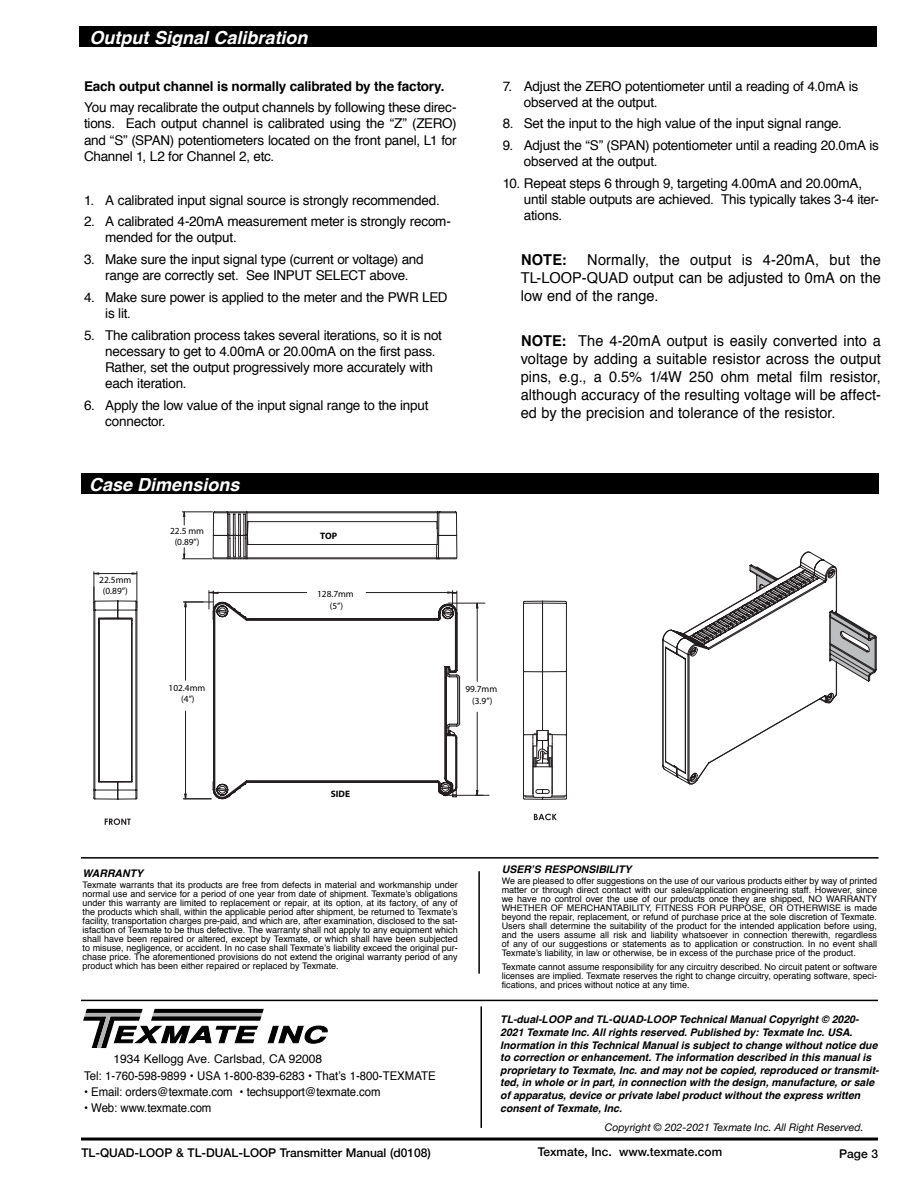
<style>
.page{position:relative;width:918px;height:1188px;background:#fff}
.page>*{position:absolute;margin:0;border:0;box-sizing:border-box;transform-origin:0 0}
.t1{font:italic 700 18px "Helvetica";color:#fff}
.t2{font:15px/18px "Helvetica";letter-spacing:.005em;color:#000;text-align:justify}
.t3{font:700 15px "Helvetica";color:#000}
.t4{font:13.5px/16.2px "Helvetica";letter-spacing:-.015em;color:#000}
.t5{font:700 13.5px "Helvetica";letter-spacing:-.015em;color:#000}
.t6{font:12px/16.2px "Helvetica";letter-spacing:-.01em;color:#000}
.t7{font:500 12px "Helvetica Neue";color:#000}
.t8{font:12px "Helvetica";letter-spacing:-.01em;color:#000;scale:.95 1}
.t9{font:italic 700 10.5px/12.6px "Helvetica";color:#000}
.t10{font:italic 10.5px "Helvetica Neue";color:#000}
.t11{font:9.45px/11.2px "Myriad Pro";color:#000;text-align:center}
.t12{font:9.3px/11.2px "Myriad Pro";color:#000;text-align:center}
.t13{font:700 9.3px "Myriad Pro";color:#000}
.t14{font:9px/9px "Helvetica";color:#000;text-align:justify}
.s1{font-weight:700}
</style>
<div class="page">
<hr style="left:81px;top:1138px;width:797px;height:3px;background:#000">
<div style="left:81px;top:473px;width:797px;height:21px;background:#000"></div>
<svg style="left:662px;top:551px;width:215px;height:234px"></svg>
<svg style="left:534px;top:814px;width:23px;height:6px"></svg>
<hr style="left:566px;top:612px;width:1px;height:58px;background:#231f20">
<hr style="left:566px;top:671px;width:1px;height:63px;background:#231f20">
<hr style="left:523px;top:671px;width:1px;height:63px;background:#231f20">
<hr style="left:542px;top:612px;width:1px;height:118px;background:#231f20">
<hr style="left:523px;top:612px;width:1px;height:58px;background:#231f20">
<svg style="left:523px;top:670px;width:44px;height:2px"></svg>
<svg style="left:523px;top:730px;width:44px;height:70px"></svg>
<svg style="left:523px;top:601px;width:44px;height:11px"></svg>
<svg style="left:105px;top:818px;width:26px;height:7px"></svg>
<hr style="left:94px;top:572px;width:1px;height:36px;background:#231f20">
<hr style="left:137px;top:572px;width:1px;height:36px;background:#231f20">
<hr style="left:94px;top:573px;width:43px;height:1px;background:#231f20">
<svg style="left:93px;top:587px;width:45px;height:213px"></svg>
<svg style="left:213px;top:602px;width:247px;height:197px"></svg>
<hr style="left:366px;top:592px;width:87px;height:1px;background:#231f20">
<hr style="left:209px;top:592px;width:98px;height:1px;background:#231f20">
<svg style="left:448px;top:591px;width:10px;height:20px"></svg>
<hr style="left:185px;top:602px;width:1px;height:78px;background:#231f20">
<hr style="left:185px;top:711px;width:1px;height:88px;background:#231f20">
<svg style="left:184px;top:794px;width:27px;height:6px"></svg>
<svg style="left:184px;top:591px;width:34px;height:18px"></svg>
<hr style="left:445px;top:795px;width:38px;height:1px;background:#231f20">
<hr style="left:449px;top:603px;width:36px;height:1px;background:#231f20">
<hr style="left:477px;top:603px;width:1px;height:78px;background:#231f20">
<hr style="left:477px;top:712px;width:1px;height:83px;background:#231f20">
<svg style="left:475px;top:790px;width:14px;height:6px"></svg>
<hr style="left:182px;top:512px;width:31px;height:1px;background:#231f20">
<hr style="left:182px;top:559px;width:30px;height:1px;background:#231f20">
<svg style="left:183px;top:548px;width:2px;height:11px"></svg>
<svg style="left:183px;top:512px;width:2px;height:13px"></svg>
<svg style="left:212px;top:511px;width:246px;height:49px"></svg>
<hr style="left:81px;top:1000px;width:797px;height:1px;background:#000">
<hr style="left:81px;top:857px;width:798px;height:2px;background:#000">
<hr style="left:478px;top:871px;width:2px;height:103px;background:#000">
<div style="left:80px;top:27px;width:797px;height:20px;background:#000"></div>
<hr style="left:481px;top:1006px;width:1px;height:122px;background:#000">
<svg style="left:83px;top:1009px;width:245px;height:39px"></svg>
<h1 class="t1" style="left:90px;top:23px;width:219px">Output Signal Calibration</h1>
<h3 class="t5" style="left:84px;top:75px;width:362px">Each output channel is normally calibrated by the factory.</h3>
<h3 class="t4" style="left:84px;top:100px;width:374px;text-align:justify">You may recalibrate the output channels by following these direc&shy;tions. Each output channel is calibrated using the “Z” (ZERO) and “S” (SPAN) potentiometers located on the front panel, L1 for Channel 1, L2 for Channel 2, etc.</h3>
<h3 class="t4" style="left:84px;top:192px;width:355px">1. A calibrated input signal source is strongly recommended.</h3>
<h3 class="t4" style="left:105px;top:214px;width:347px;text-indent:-21px">2. A calibrated 4-20mA measurement meter is strongly recom&shy;mended for the output.</h3>
<h3 class="t4" style="left:84px;top:252px;width:341px;text-align:center">3. Make sure the input signal type (current or voltage) and range are correctly set. See INPUT SELECT above.</h3>
<h3 class="t4" style="left:105px;top:289px;width:344px;text-indent:-21px">4. Make sure power is applied to the meter and the PWR LED is lit.</h3>
<h3 class="t4" style="left:105px;top:327px;width:338px;text-indent:-21px">5. The calibration process takes several iterations, so it is not necessary to get to 4.00mA or 20.00mA on the first pass.<br>Rather, set the output progressively more accurately with each iteration.</h3>
<h3 class="t4" style="left:105px;top:397px;width:325px;text-indent:-21px">6. Apply the low value of the input signal range to the input connector.</h3>
<h1 class="t1" style="left:89px;top:469px;width:152px">Case Dimensions</h1>
<p class="t11" style="left:99px;top:574px;width:34px">22.5mm (0.89”)</p>
<p class="t12" style="left:170px;top:525px;width:35px">22.5 mm (0.89”)</p>
<p class="t13" style="left:320px;top:529px;width:18px">TOP</p>
<p class="t12" style="left:317px;top:589px;width:38px">128.7mm (5”)</p>
<h3 class="t4" style="left:524px;top:78px;width:336px;text-indent:-21px">7. Adjust the ZERO potentiometer until a reading of 4.0mA is observed at the output.</h3>
<h3 class="t4" style="left:503px;top:116px;width:338px">8. Set the input to the high value of the input signal range.</h3>
<h3 class="t4" style="left:524px;top:138px;width:357px;text-indent:-21px">9. Adjust the “S” (SPAN) potentiometer until a reading 20.0mA is observed at the output.</h3>
<h3 class="t4" style="left:524px;top:175px;width:357px;text-indent:-21px">10. Repeat steps 6 through 9, targeting 4.00mA and 20.00mA, until stable outputs are achieved. This typically takes 3-4 iter&shy;ations.</h3>
<h2 class="t3" style="left:521px;top:248px;width:47px">NOTE:</h2>
<h2 class="t2" style="left:521px;top:251px;width:362px;text-indent:67px">Normally, the output is 4-20mA, but the TL-LOOP-QUAD output can be adjusted to 0mA on the low end of the range.</h2>
<p class="t2" style="left:521px;top:332px;width:362px"><span class="s1">NOTE:</span> The 4-20mA output is easily converted into a voltage by adding a suitable resistor across the output pins, e.g., a 0.5% 1/4W 250 ohm metal film resistor, although accuracy of the resulting voltage will be affect&shy;ed by the precision and tolerance of the resistor.</p>
<p class="t12" style="left:169px;top:682px;width:38px">102.4mm (4”)</p>
<p class="t12" style="left:465px;top:684px;width:33px">99.7mm (3.9”)</p>
<p class="t13" style="left:331px;top:788px;width:21px">SIDE</p>
<p class="t9" style="left:83px;top:867px;width:62px">WARRANTY</p>
<p class="t14" style="left:83px;top:880px;width:377px">Texmate warrants that its products are free from defects in material and workmanship under normal use and service for a period of one year from date of shipment. Texmate’s obligations under this warranty are limited to replacement or repair, at its option, at its factory, of any of the products which shall, within the applicable period after shipment, be returned to Texmate’s facility, transportation charges pre-paid, and which are, after examination, disclosed to the sat&shy;isfaction of Texmate to be thus defective. The warranty shall not apply to any equipment which shall have been repaired or altered, except by Texmate, or which shall have been subjected to misuse, negligence, or accident. In no case shall Texmate’s liability exceed the original pur&shy;chase price. The aforementioned provisions do not extend the original warranty period of any product which has been either repaired or replaced by Texmate.</p>
<h3 class="t6" style="left:84px;top:1051px;width:353px;text-indent:29px">1934 Kellogg Ave. Carlsbad, CA 92008<br>Tel: 1-760-598-9899 • USA 1-800-839-6283 • That’s 1-800-TEXMATE</h3>
<h3 class="t8" style="left:84px;top:1082px;width:314px">• Email: orders@texmate.com • techsupport@texmate.com</h3>
<h3 class="t8" style="left:84px;top:1099px;width:136px">• Web: www.texmate.com</h3>
<p class="t9" style="left:502px;top:863px;width:131px">USER’S RESPONSIBILITY</p>
<p class="t14" style="left:502px;top:877px;width:377px">We are pleased to offer suggestions on the use of our various products either by way of printed matter or through direct contact with our sales/application engineering staff. However, since we have no control over the use of our products once they are shipped, NO WARRANTY WHETHER OF MERCHANTABILITY, FITNESS FOR PURPOSE, OR OTHERWISE is made beyond the repair, replacement, or refund of purchase price at the sole discretion of Texmate.<br>Users shall determine the suitability of the product for the intended application before using, and the users assume all risk and liability whatsoever in connection therewith, regardless of any of our suggestions or statements as to application or construction. In no event shall Texmate’s liability, in law or otherwise, be in excess of the purchase price of the product.</p>
<p class="t14" style="left:502px;top:963px;width:377px">Texmate cannot assume responsibility for any circuitry described. No circuit patent or software licenses are implied. Texmate reserves the right to change circuitry, operating software, speci&shy;fications, and prices without notice at any time.</p>
<p class="t9" style="left:500px;top:1013px;width:380px">TL-dual-LOOP and TL-QUAD-LOOP Technical Manual Copyright © 2020- 2021 Texmate Inc. All rights reserved. Published by: Texmate Inc. USA.<br>Inormation in this Technical Manual is subject to change without notice due to correction or enhancement. The information described in this manual is proprietary to Texmate, Inc. and may not be copied, reproduced or transmit&shy;ted, in whole or in part, in connection with the design, manufacture, or sale of apparatus, device or private label product without the express written consent of Texmate, Inc.</p>
<p class="t10" style="left:605px;top:1120px;width:260px">Copyright © 202-2021 Texmate Inc. All Right Reserved.</p>
<h3 class="t7" style="left:82px;top:1143px;width:351px">TL-QUAD-LOOP &amp; TL-DUAL-LOOP Transmitter Manual (d0108)</h3>
<h3 class="t7" style="left:538px;top:1143px;width:186px">Texmate, Inc. www.texmate.com</h3>
<h3 class="t7" style="left:839px;top:1144px;width:40px">Page 3</h3>
</div>
